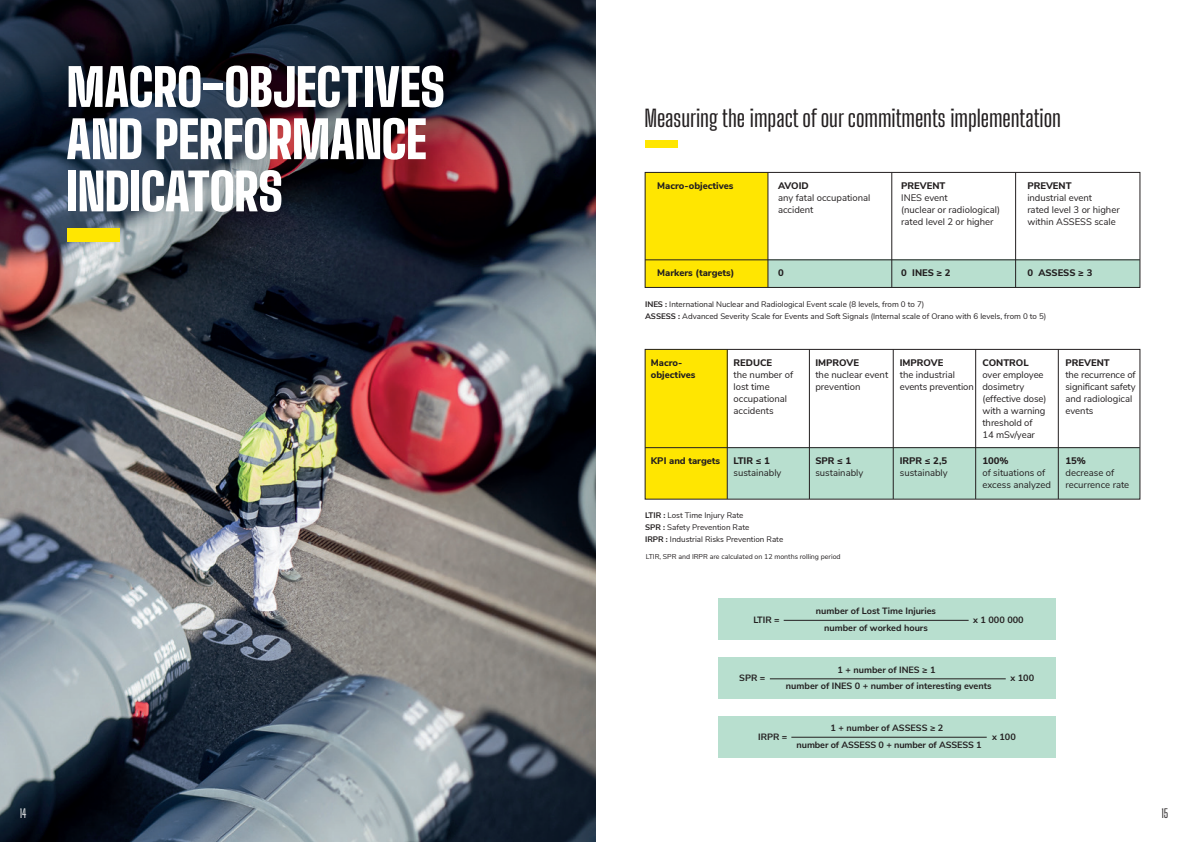
<style>
.page{position:relative;width:1191px;height:842px;background:#fff}
.page>*{position:absolute;margin:0;border:0;box-sizing:border-box;transform-origin:0 0}
.t1{font:900 51px/52.2px "Big Shoulders Display";letter-spacing:-.005em;color:#fff}
.t2{font:500 22.9px "Big Shoulders Display";color:#231f20}
.t3{font:12px "Big Shoulders Display";color:#fff}
.t4{font:12px "Big Shoulders Display";color:#231f20}
.t5{font:9.5px/12px "Nunito Sans";color:#231f20}
.t6{font:800 9.5px "Nunito Sans";color:#231f20}
.t7{font:700 9.1px/16.8px "Nunito Sans";color:#231f20;text-align:center}
.t8{font:8px/12px "Nunito Sans";color:#231f20}
.t9{font:7px "Nunito Sans";color:#231f20}
.s1{font-weight:700}
.s2{font-weight:800}
</style>
<div class="page">
<img style="left:0;top:247px;width:595px;height:595px">
<svg style="left:0;top:0;width:595px;height:247px;background:#2b2c38"></svg>
<div style="left:67px;top:228px;width:52px;height:14px;background:#ffe601"></div>
<div style="left:645px;top:140px;width:32px;height:8px;background:#ffe601"></div>
<div style="left:645px;top:172px;width:123px;height:115px;background:#ffe601"></div>
<div style="left:768px;top:260px;width:372px;height:28px;background:#b8dfcf"></div>
<div style="left:645px;top:172px;width:495px;height:116px;border:1px solid #231f20"></div>
<hr style="left:767px;top:173px;width:1px;height:114px;background:#231f20">
<hr style="left:891px;top:173px;width:1px;height:114px;background:#231f20">
<hr style="left:1015px;top:173px;width:1px;height:114px;background:#231f20">
<hr style="left:645px;top:260px;width:494px;height:1px;background:#231f20">
<div style="left:645px;top:350px;width:82px;height:149px;background:#ffe601"></div>
<div style="left:727px;top:447px;width:412px;height:52px;background:#b8dfcf"></div>
<div style="left:645px;top:349px;width:495px;height:150px;border:1px solid #231f20"></div>
<hr style="left:727px;top:350px;width:1px;height:149px;background:#231f20">
<hr style="left:809px;top:350px;width:1px;height:149px;background:#231f20">
<hr style="left:893px;top:350px;width:1px;height:149px;background:#231f20">
<hr style="left:975px;top:350px;width:1px;height:149px;background:#231f20">
<hr style="left:1058px;top:350px;width:1px;height:149px;background:#231f20">
<hr style="left:645px;top:447px;width:494px;height:1px;background:#231f20">
<div style="left:718px;top:598px;width:337px;height:41px;background:#b8dfcf"></div>
<div style="left:718px;top:658px;width:337px;height:41px;background:#b8dfcf"></div>
<div style="left:718px;top:716px;width:337px;height:41px;background:#b8dfcf"></div>
<hr style="left:783px;top:620px;width:185px;height:1px;background:#231f20">
<hr style="left:770px;top:679px;width:235px;height:1px;background:#231f20">
<hr style="left:791px;top:737px;width:195px;height:1px;background:#231f20">
<h2 class="t1" style="left:67px;top:55px;width:379px">MACRO-OBJECTIVES<br>AND PERFORMANCE<br>INDICATORS</h2>
<h3 class="t2" style="left:644px;top:101px;width:418px">Measuring the impact of our commitments implementation</h3>
<p class="t6" style="left:657px;top:179px;width:78px">Macro-objectives</p>
<p class="t6" style="left:778px;top:179px;width:32px">AVOID</p>
<p class="t6" style="left:901px;top:179px;width:46px">PREVENT</p>
<p class="t6" style="left:1027px;top:179px;width:46px">PREVENT</p>
<p class="t5" style="left:778px;top:192px;width:94px">any fatal occupational</p>
<p class="t5" style="left:901px;top:192px;width:48px">INES event</p>
<p class="t5" style="left:1027px;top:192px;width:66px">industrial event</p>
<p class="t5" style="left:778px;top:204px;width:37px">accident</p>
<p class="t5" style="left:901px;top:204px;width:100px">(nuclear or radiological)</p>
<p class="t5" style="left:1027px;top:204px;width:94px">rated level 3 or higher</p>
<p class="t5" style="left:901px;top:216px;width:94px">rated level 2 or higher</p>
<p class="t5" style="left:1027px;top:216px;width:90px">within ASSESS scale</p>
<p class="t6" style="left:657px;top:266px;width:79px">Markers (targets)</p>
<p class="t6" style="left:778px;top:266px;width:7px">0</p>
<p class="t6" style="left:901px;top:266px;width:51px">0 INES ≥ 2</p>
<p class="t6" style="left:1027px;top:266px;width:67px">0 ASSESS ≥ 3</p>
<p class="t8" style="left:645px;top:298px;width:403px"><span class="s1">INES :</span> International Nuclear and Radiological Event scale (8 levels, from 0 to 7)<br><span class="s1">ASSESS :</span> Advanced Severity Scale for Events and Soft Signals (Internal scale of Orano with 6 levels, from 0 to 5)</p>
<p class="t6" style="left:651px;top:355px;width:33px">Macro-</p>
<p class="t6" style="left:733px;top:355px;width:40px">REDUCE</p>
<p class="t6" style="left:815px;top:355px;width:45px">IMPROVE</p>
<p class="t6" style="left:899px;top:355px;width:45px">IMPROVE</p>
<p class="t6" style="left:982px;top:355px;width:48px">CONTROL</p>
<p class="t6" style="left:1065px;top:355px;width:46px">PREVENT</p>
<p class="t6" style="left:651px;top:367px;width:46px">objectives</p>
<p class="t5" style="left:733px;top:368px;width:61px">the number of</p>
<p class="t5" style="left:815px;top:368px;width:74px">the nuclear event</p>
<p class="t5" style="left:899px;top:368px;width:57px">the industrial</p>
<p class="t5" style="left:982px;top:368px;width:63px">over employee</p>
<p class="t5" style="left:1065px;top:368px;width:72px">the recurrence of</p>
<p class="t5" style="left:733px;top:380px;width:38px">lost time</p>
<p class="t5" style="left:815px;top:380px;width:47px">prevention</p>
<p class="t5" style="left:899px;top:380px;width:75px">events prevention</p>
<p class="t5" style="left:982px;top:380px;width:44px">dosimetry</p>
<p class="t5" style="left:1065px;top:380px;width:72px">significant safety</p>
<p class="t5" style="left:733px;top:392px;width:55px">occupational</p>
<p class="t5" style="left:982px;top:392px;width:65px">(effective dose)</p>
<p class="t5" style="left:1065px;top:392px;width:68px">and radiological</p>
<p class="t5" style="left:733px;top:404px;width:42px">accidents</p>
<p class="t5" style="left:982px;top:404px;width:65px">with a warning</p>
<p class="t5" style="left:1065px;top:404px;width:29px">events</p>
<p class="t5" style="left:982px;top:416px;width:54px">threshold of<br>14 mSv/year</p>
<p class="t6" style="left:651px;top:453px;width:71px">KPI and targets</p>
<p class="t5" style="left:733px;top:454px;width:49px"><span class="s2">LTIR ≤ 1 </span>sustainably</p>
<p class="t5" style="left:815px;top:454px;width:49px"><span class="s2">SPR ≤ 1 </span>sustainably</p>
<p class="t5" style="left:899px;top:454px;width:49px"><span class="s2">IRPR ≤ 2,5 </span>sustainably</p>
<p class="t5" style="left:982px;top:454px;width:70px"><span class="s2">100%<br></span>of situations of excess analyzed</p>
<p class="t5" style="left:1065px;top:454px;width:65px"><span class="s2">15%<br></span>decrease of recurrence rate</p>
<p class="t8" style="left:645px;top:509px;width:140px"><span class="s1">LTIR :</span> Lost Time Injury Rate<br><span class="s1">SPR :</span> Safety Prevention Rate<br><span class="s1">IRPR :</span> Industrial Risks Prevention Rate</p>
<p class="t9" style="left:646px;top:551px;width:196px">LTIR, SPR and IRPR are calculated on 12 months rolling period</p>
<p class="t7" style="left:816px;top:602px;width:122px">number of Lost Time Injuries number of worked hours</p>
<p class="t7" style="left:753px;top:611px;width:28px">LTIR =</p>
<p class="t7" style="left:973px;top:611px;width:52px">x 1 000 000</p>
<p class="t7" style="left:786px;top:661px;width:207px">1 + number of INES ≥ 1<br>number of INES 0 + number of interesting events</p>
<p class="t7" style="left:739px;top:669px;width:28px">SPR =</p>
<p class="t7" style="left:1010px;top:669px;width:25px">x 100</p>
<p class="t7" style="left:796px;top:719px;width:187px">1 + number of ASSESS ≥ 2<br>number of ASSESS 0 + number of ASSESS 1</p>
<p class="t7" style="left:758px;top:728px;width:31px">IRPR =</p>
<p class="t7" style="left:992px;top:728px;width:25px">x 100</p>
<p class="t3" style="left:20px;top:804px;width:9px">14</p>
<p class="t4" style="left:1161px;top:804px;width:8px">15</p>
</div>
